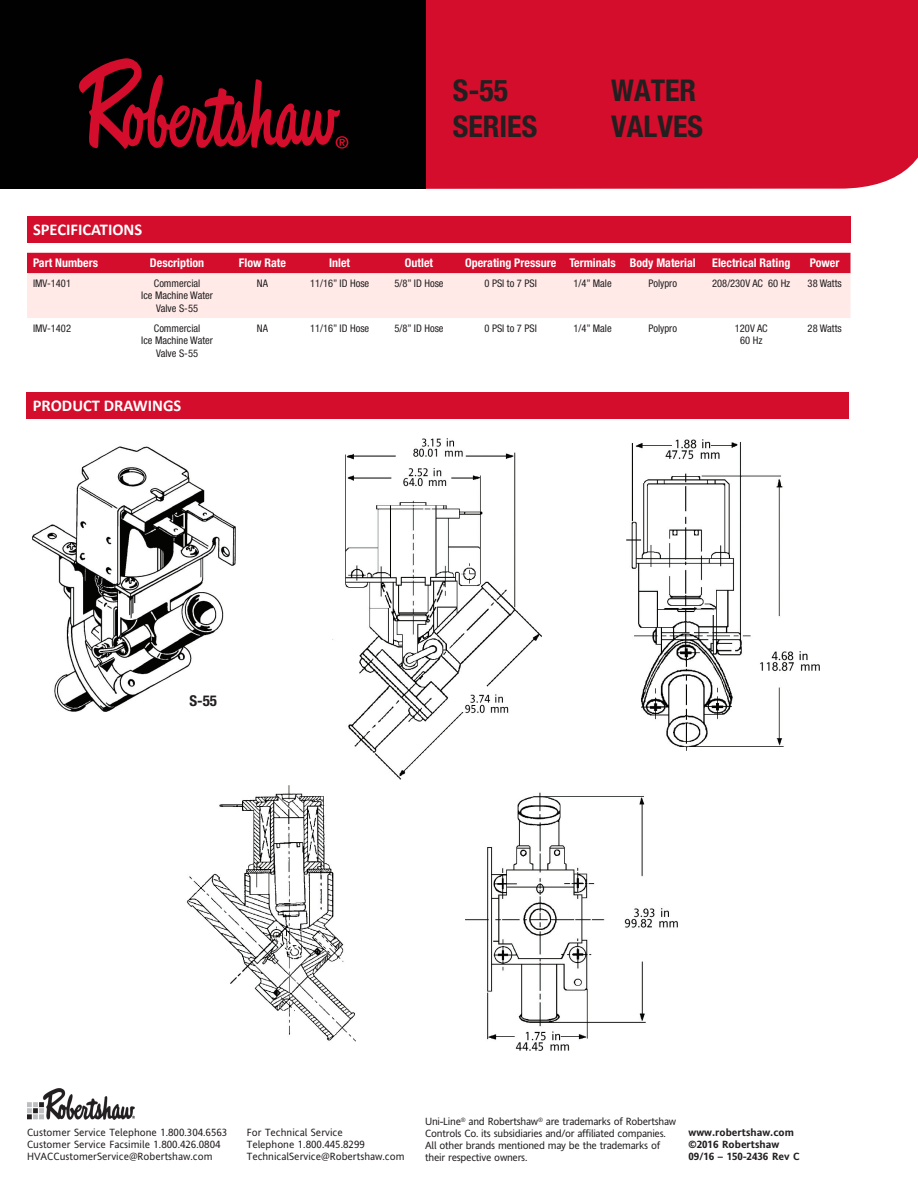
<style>
.page{position:relative;width:918px;height:1188px;background:#fff}
.page>*{position:absolute;margin:0;border:0;box-sizing:border-box;transform-origin:0 0}
.t1{font:700 condensed 30px/36px "Helvetica Neue LT Std";color:#231f20}
.t2{font:700 16.5px "Calibri";color:#fff}
.t3{font:700 condensed 15px "Helvetica Neue LT Std";color:#231f20}
.t4{font:700 condensed 12px "Helvetica Neue LT Std";color:#fff}
.t5{font:condensed 10.5px/12.6px "Helvetica Neue LT Std";color:#231f20;text-align:center}
.t6{font:10.5px/12px "Invensys Andale";color:#231f20}
.t7{font:10.5px/12px "Invensys Andale";letter-spacing:-.025em;color:#231f20}
.t8{font:700 10.5px/12px "Invensys Andale";color:#231f20}
</style>
<div class="page">
<div style="left:425px;top:0;width:493px;height:189px;background:#d30d2b"></div>
<div style="left:0;top:0;width:425px;height:189px;background:#010101"></div>
<div style="left:27px;top:392px;width:822px;height:27px;background:#d30d2b"></div>
<div style="left:27px;top:216px;width:824px;height:27px;background:#d30d2b"></div>
<svg style="left:79px;top:58px;width:269px;height:91px"></svg>
<svg style="left:27px;top:253px;width:823px;height:65px;background:#f1a5ad"></svg>
<img style="left:32px;top:446px;width:204px;height:266px">
<img style="left:186px;top:785px;width:170px;height:257px">
<img style="left:332px;top:438px;width:210px;height:341px">
<img style="left:626px;top:440px;width:193px;height:311px">
<img style="left:465px;top:792px;width:213px;height:259px">
<img style="left:27px;top:1089px;width:108px;height:31px">
<h2 class="t2" style="left:33px;top:219px;width:111px">SPECIFICATIONS</h2>
<h1 class="t1" style="left:453px;top:72px;width:86px">S-55<br>SERIES</h1>
<h1 class="t1" style="left:611px;top:72px;width:93px">WATER<br>VALVES</h1>
<p class="t4" style="left:33px;top:256px;width:67px">Part Numbers</p>
<p class="t4" style="left:150px;top:256px;width:56px">Description</p>
<p class="t4" style="left:239px;top:256px;width:49px">Flow Rate</p>
<p class="t4" style="left:329px;top:256px;width:23px">Inlet</p>
<p class="t4" style="left:405px;top:256px;width:30px">Outlet</p>
<p class="t4" style="left:465px;top:256px;width:232px">Operating Pressure Terminals Body Material</p>
<p class="t4" style="left:712px;top:256px;width:80px">Electrical Rating</p>
<p class="t4" style="left:810px;top:256px;width:31px">Power</p>
<p class="t5" style="left:33px;top:277px;width:40px">IMV-1401</p>
<p class="t5" style="left:141px;top:277px;width:73px">Commercial<br>Ice Machine Water<br>Valve S-55</p>
<p class="t5" style="left:257px;top:277px;width:13px">NA</p>
<p class="t5" style="left:310px;top:277px;width:61px">11/16” ID Hose</p>
<p class="t5" style="left:394px;top:277px;width:51px">5/8” ID Hose</p>
<p class="t5" style="left:484px;top:277px;width:54px">0 PSI to 7 PSI</p>
<p class="t5" style="left:573px;top:277px;width:40px">1/4” Male</p>
<p class="t5" style="left:648px;top:277px;width:30px">Polypro</p>
<p class="t5" style="left:712px;top:277px;width:80px">208/230V AC 60 Hz</p>
<p class="t5" style="left:808px;top:277px;width:36px">38 Watts</p>
<p class="t5" style="left:33px;top:321px;width:40px">IMV-1402</p>
<p class="t5" style="left:141px;top:321px;width:73px">Commercial<br>Ice Machine Water<br>Valve S-55</p>
<p class="t5" style="left:257px;top:321px;width:13px">NA</p>
<p class="t5" style="left:310px;top:321px;width:61px">11/16” ID Hose</p>
<p class="t5" style="left:394px;top:321px;width:51px">5/8” ID Hose</p>
<p class="t5" style="left:484px;top:321px;width:54px">0 PSI to 7 PSI</p>
<p class="t5" style="left:573px;top:321px;width:40px">1/4” Male</p>
<p class="t5" style="left:648px;top:321px;width:30px">Polypro</p>
<p class="t5" style="left:735px;top:321px;width:34px">120V AC<br>60 Hz</p>
<p class="t5" style="left:808px;top:321px;width:36px">28 Watts</p>
<h2 class="t2" style="left:33px;top:395px;width:150px">PRODUCT DRAWINGS</h2>
<h3 class="t3" style="left:189px;top:691px;width:29px">S-55</h3>
<p class="t7" style="left:425px;top:1115px;width:253px">Uni-Line<sup>®</sup> and Robertshaw<sup>®</sup> are trademarks of Robertshaw Controls Co. its subsidiaries and/or affiliated companies.<br>All other brands mentioned may be the trademarks of their respective owners.</p>
<p class="t6" style="left:27px;top:1126px;width:202px">Customer Service Telephone 1.800.304.6563<br>Customer Service Facsimile 1.800.426.0804<br>HVACCustomerService@Robertshaw.com</p>
<p class="t8" style="left:688px;top:1126px;width:113px">www.robertshaw.com ©2016 Robertshaw<br>09/16 – 150-2436 Rev C</p>
<p class="t6" style="left:247px;top:1126px;width:159px">For Technical Service<br>Telephone 1.800.445.8299<br>TechnicalService@Robertshaw.com</p>
</div>
